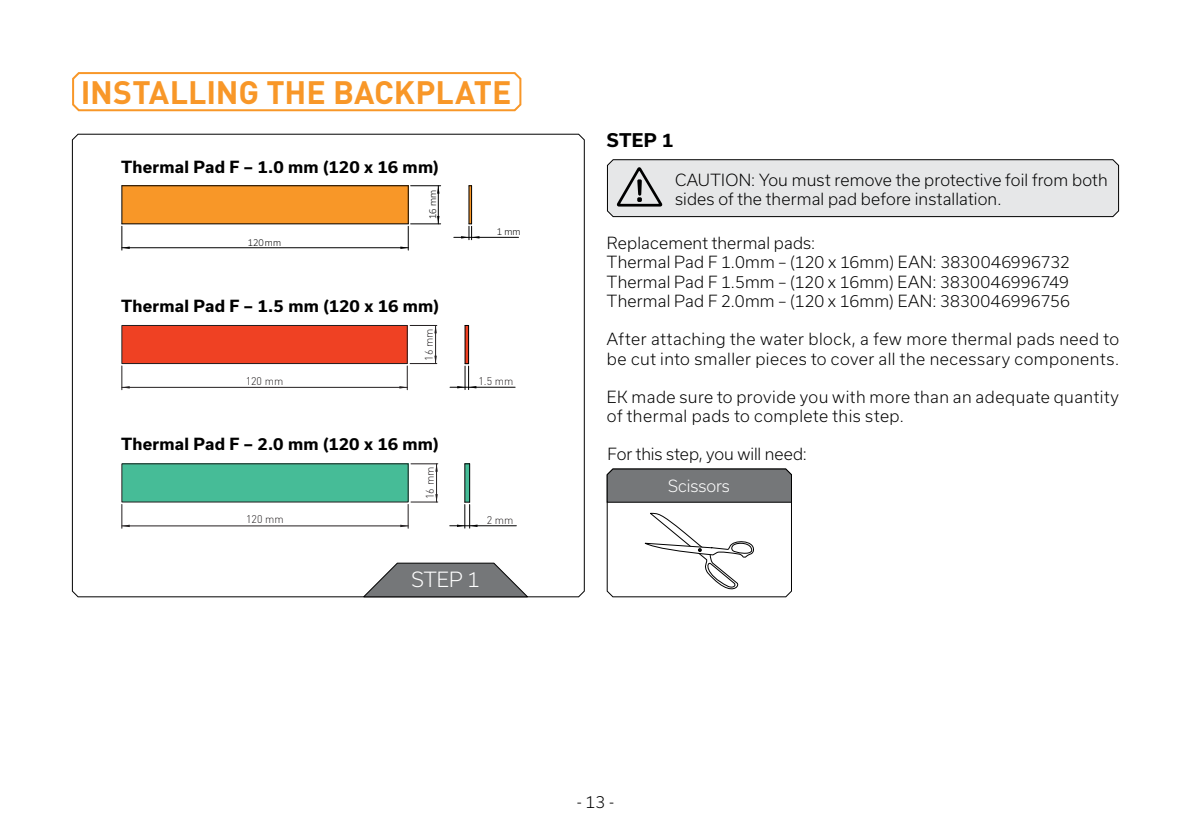
<style>
.page{position:relative;width:1191px;height:840px;background:#fff}
.page>*{position:absolute;margin:0;border:0;box-sizing:border-box;transform-origin:0 0}
.t1{font:700 32px "DIN Pro";color:#f89728}
.t2{font:300 20px "Usual";color:#fff}
.t3{font:700 18px "Usual";color:#000}
.t4{font:300 16px/19.2px "Usual";letter-spacing:.02em;color:#000}
.t5{font:700 16px "Usual";letter-spacing:.01em;color:#000}
.t6{font:300 16px "Usual";color:#000}
.t7{font:300 16px "Usual";color:#fff}
.t8{font:300 11px "DIN Pro";color:#231f20;scale:.96 1}
.t9{font:300 9px "Usual";color:#000;scale:.96 1}
</style>
<div class="page">
<svg style="left:606px;top:159px;width:513px;height:58px;background:#dadbdc"></svg>
<svg style="left:72px;top:72px;width:450px;height:40px"></svg>
<svg style="left:72px;top:133px;width:513px;height:464px"></svg>
<svg style="left:363px;top:562px;width:166px;height:35px"></svg>
<hr style="left:469px;top:186px;width:2px;height:38px;background:#f89728">
<div style="left:122px;top:186px;width:286px;height:38px;background:#f89728"></div>
<hr style="left:122px;top:185px;width:286px;height:1px;background:#000">
<hr style="left:408px;top:186px;width:1px;height:38px;background:#000">
<hr style="left:122px;top:223px;width:286px;height:1px;background:#000">
<hr style="left:121px;top:186px;width:1px;height:38px;background:#000">
<hr style="left:471px;top:186px;width:1px;height:38px;background:#000">
<hr style="left:468px;top:186px;width:1px;height:38px;background:#000">
<svg style="left:400px;top:226px;width:9px;height:24px"></svg>
<hr style="left:410px;top:185px;width:31px;height:1px;background:#000">
<svg style="left:121px;top:226px;width:9px;height:24px"></svg>
<hr style="left:122px;top:247px;width:286px;height:1px;background:#000">
<hr style="left:410px;top:223px;width:31px;height:1px;background:#000">
<hr style="left:438px;top:186px;width:1px;height:38px;background:#000">
<svg style="left:454px;top:223px;width:25px;height:16px"></svg>
<hr style="left:471px;top:237px;width:47px;height:1px;background:#000">
<hr style="left:465px;top:325px;width:3px;height:38px;background:#ef4123">
<hr style="left:468px;top:325px;width:1px;height:38px;background:#000">
<hr style="left:465px;top:325px;width:1px;height:38px;background:#000">
<svg style="left:450px;top:363px;width:26px;height:26px"></svg>
<hr style="left:468px;top:386px;width:47px;height:1px;background:#000">
<div style="left:122px;top:325px;width:285px;height:38px;background:#ef4123"></div>
<div style="left:122px;top:325px;width:285px;height:38px;border:1px solid #231f20"></div>
<svg style="left:121px;top:366px;width:9px;height:23px"></svg>
<hr style="left:122px;top:387px;width:285px;height:1px;background:#231f20">
<svg style="left:399px;top:355px;width:38px;height:34px"></svg>
<svg style="left:410px;top:325px;width:27px;height:8px"></svg>
<hr style="left:435px;top:325px;width:1px;height:38px;background:#231f20">
<svg style="left:465px;top:464px;width:4px;height:37px"></svg>
<hr style="left:469px;top:463px;width:1px;height:39px;background:#000">
<hr style="left:464px;top:463px;width:1px;height:39px;background:#000">
<svg style="left:450px;top:501px;width:27px;height:27px"></svg>
<hr style="left:469px;top:525px;width:47px;height:1px;background:#000">
<div style="left:122px;top:463px;width:286px;height:38px;background:#46bc97"></div>
<div style="left:122px;top:463px;width:286px;height:39px;border:1px solid #231f20"></div>
<svg style="left:121px;top:504px;width:9px;height:24px"></svg>
<hr style="left:122px;top:525px;width:286px;height:1px;background:#231f20">
<svg style="left:400px;top:494px;width:38px;height:34px"></svg>
<svg style="left:411px;top:463px;width:27px;height:8px"></svg>
<hr style="left:436px;top:463px;width:1px;height:38px;background:#231f20">
<svg style="left:606px;top:468px;width:186px;height:129px"></svg>
<h1 class="t1" style="left:81px;top:70px;width:432px">INSTALLING THE BACKPLATE</h1>
<p class="t5" style="left:121px;top:158px;width:319px">Thermal Pad F – 1.0 mm (120 x 16 mm)</p>
<p class="t9" style="left:248px;top:237px;width:36px">120mm</p>
<p class="t9" style="left:427px;top:219px;width:32px;rotate:-90deg">16 mm</p>
<p class="t5" style="left:121px;top:296px;width:319px">Thermal Pad F – 1.5 mm (120 x 16 mm)</p>
<p class="t8" style="left:421px;top:360px;width:35px;rotate:-90deg">16 mm</p>
<p class="t9" style="left:497px;top:226px;width:26px">1 mm</p>
<p class="t8" style="left:246px;top:373px;width:41px">120 mm</p>
<p class="t8" style="left:478px;top:373px;width:38px">1.5 mm</p>
<p class="t5" style="left:121px;top:434px;width:319px">Thermal Pad F – 2.0 mm (120 x 16 mm)</p>
<p class="t8" style="left:422px;top:499px;width:35px;rotate:-90deg">16 mm</p>
<p class="t8" style="left:246px;top:511px;width:41px">120 mm</p>
<p class="t8" style="left:486px;top:512px;width:29px">2 mm</p>
<p class="t2" style="left:411px;top:567px;width:70px">STEP 1</p>
<p class="t3" style="left:607px;top:130px;width:68px">STEP 1</p>
<p class="t4" style="left:675px;top:170px;width:434px">CAUTION: You must remove the protective foil from both sides of the thermal pad before installation.</p>
<p class="t4" style="left:607px;top:233px;width:464px">Replacement thermal pads:<br>Thermal Pad F 1.0mm – (120 x 16mm) EAN: 3830046996732<br>Thermal Pad F 1.5mm – (120 x 16mm) EAN: 3830046996749<br>Thermal Pad F 2.0mm – (120 x 16mm) EAN: 3830046996756</p>
<p class="t4" style="left:607px;top:329px;width:513px">After attaching the water block, a few more thermal pads need to be cut into smaller pieces to cover all the necessary components.</p>
<p class="t4" style="left:607px;top:387px;width:513px">EK made sure to provide you with more than an adequate quantity of thermal pads to complete this step.</p>
<p class="t6" style="left:607px;top:444px;width:201px">For this step, you will need:</p>
<p class="t7" style="left:668px;top:476px;width:63px">Scissors</p>
<p class="t4" style="left:577px;top:792px;width:39px">- 13 -</p>
</div>
